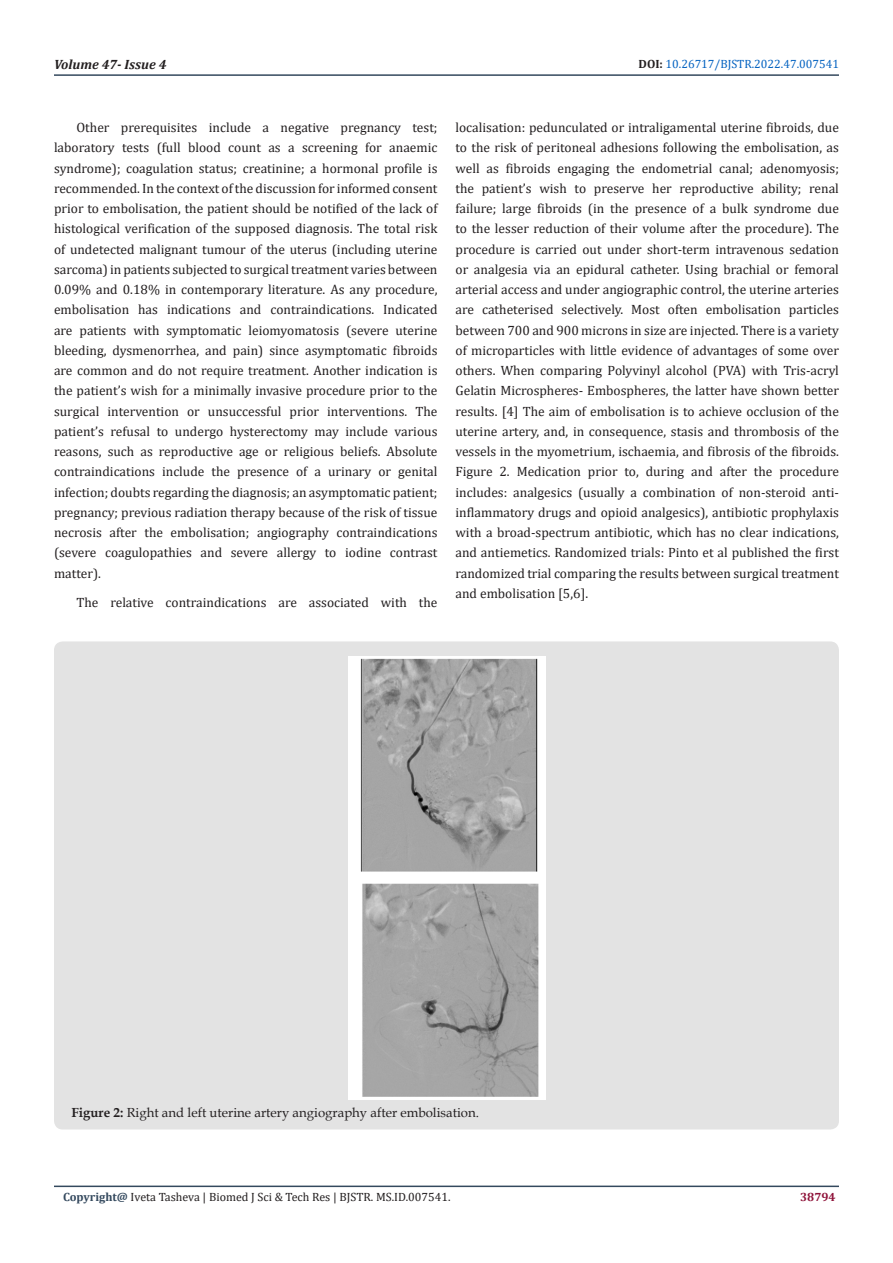
<style>
.page{position:relative;width:893px;height:1263px;background:#fff}
.page>*{position:absolute;margin:0;border:0;box-sizing:border-box;transform-origin:0 0}
.t1{font:13.5px/20.2px "Cambria";color:#231f20;text-align:justify}
.t2{font:italic 700 13.5px "Cambria";color:#231f20}
.t3{font:13.2px "Book Antiqua";color:#231f20}
.t4{font:12px "Cambria";color:#231f20}
.t5{font:12px "Cambria";color:#0563c1}
.t6{font:700 12px "Cambria";color:#8f133a}
.s1{font-weight:700;color:#231f20}
.s2{font-weight:700}
.s3{font-weight:700;color:#34495e}
</style>
<div class="page">
<hr style="left:54px;top:1185px;width:785px;height:2px;background:#34495e">
<hr style="left:54px;top:74px;width:785px;height:2px;background:#34495e">
<div style="left:54px;top:641px;width:785px;height:488px;background:#e3e3e3;border-radius:9px"></div>
<img style="left:348px;top:656px;width:197px;height:444px">
<p class="t2" style="left:54px;top:55px;width:114px">Volume 47- Issue 4</p>
<p class="t5" style="left:639px;top:57px;width:202px"><span class="s1">DOI:</span> 10.26717/BJSTR.2022.47.007541</p>
<p class="t1" style="left:54px;top:117px;width:385px;text-indent:22px">Other prerequisites include a negative pregnancy test; laboratory tests (full blood count as a screening for anaemic syndrome); coagulation status; creatinine; a hormonal profile is recommended. In the context of the discussion for informed consent prior to embolisation, the patient should be notified of the lack of histological verification of the supposed diagnosis. The total risk of undetected malignant tumour of the uterus (including uterine sarcoma) in patients subjected to surgical treatment varies between 0.09% and 0.18% in contemporary literature. As any procedure, embolisation has indications and contraindications. Indicated are patients with symptomatic leiomyomatosis (severe uterine bleeding, dysmenorrhea, and pain) since asymptomatic fibroids are common and do not require treatment. Another indication is the patient’s wish for a minimally invasive procedure prior to the surgical intervention or unsuccessful prior interventions. The patient’s refusal to undergo hysterectomy may include various reasons, such as reproductive age or religious beliefs. Absolute contraindications include the presence of a urinary or genital infection; doubts regarding the diagnosis; an asymptomatic patient; pregnancy; previous radiation therapy because of the risk of tissue necrosis after the embolisation; angiography contraindications (severe coagulopathies and severe allergy to iodine contrast matter).</p>
<p class="t1" style="left:76px;top:592px;width:362px">The relative contraindications are associated with the</p>
<p class="t1" style="left:455px;top:117px;width:385px">localisation: pedunculated or intraligamental uterine fibroids, due to the risk of peritoneal adhesions following the embolisation, as well as fibroids engaging the endometrial canal; adenomyosis; the patient’s wish to preserve her reproductive ability; renal failure; large fibroids (in the presence of a bulk syndrome due to the lesser reduction of their volume after the procedure). The procedure is carried out under short-term intravenous sedation or analgesia via an epidural catheter. Using brachial or femoral arterial access and under angiographic control, the uterine arteries are catheterised selectively. Most often embolisation particles between 700 and 900 microns in size are injected. There is a variety of microparticles with little evidence of advantages of some over others. When comparing Polyvinyl alcohol (PVA) with Tris-acryl Gelatin Microspheres- Embospheres, the latter have shown better results. [4] The aim of embolisation is to achieve occlusion of the uterine artery, and, in consequence, stasis and thrombosis of the vessels in the myometrium, ischaemia, and fibrosis of the fibroids.<br>Figure 2. Medication prior to, during and after the procedure includes: analgesics (usually a combination of non-steroid anti&shy;inflammatory drugs and opioid analgesics), antibiotic prophylaxis with a broad-spectrum antibiotic, which has no clear indications, and antiemetics. Randomized trials: Pinto et al published the first randomized trial comparing the results between surgical treatment and embolisation [5,6].</p>
<p class="t3" style="left:72px;top:1103px;width:409px"><span class="s2">Figure 2:</span> Right and left uterine artery angiography after embolisation.</p>
<p class="t4" style="left:63px;top:1190px;width:389px"><span class="s3">Copyright@</span> Iveta Tasheva | Biomed J Sci &amp; Tech Res | BJSTR. MS.ID.007541.</p>
<p class="t6" style="left:800px;top:1188px;width:37px">38794</p>
</div>
